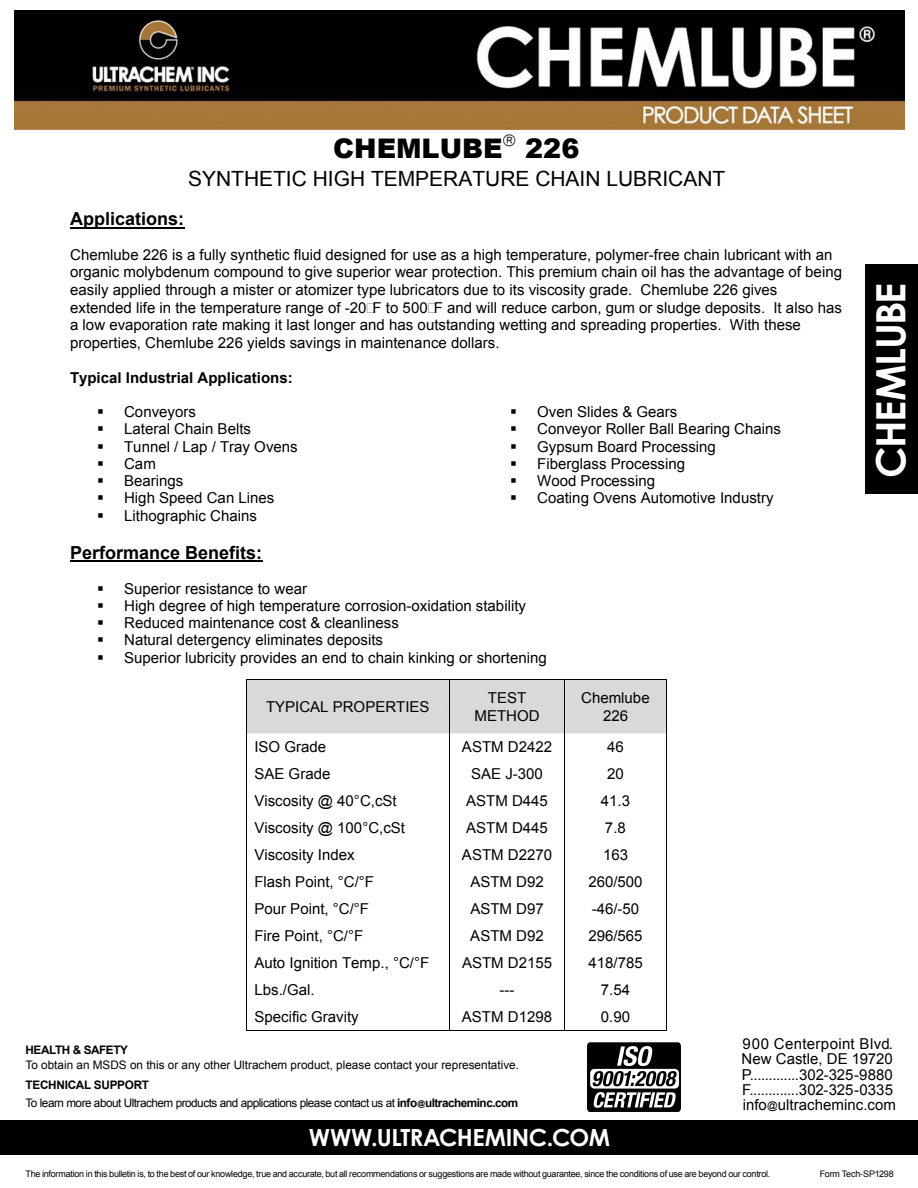
<style>
.page{position:relative;width:918px;height:1188px;background:#fff}
.page>*{position:absolute;margin:0;border:0;box-sizing:border-box;transform-origin:0 0}
.t1{font:700 40.5px "Century Gothic";letter-spacing:-.035em;color:#fff}
.t2{font:900 27px "Arial";color:#000}
.t3{font:700 23.55px "Century Gothic";letter-spacing:-.02em;color:#fff}
.t4{font:21px "Arial";color:#000}
.t5{font:700 18px "Arial";color:#000}
.t6{font:15px/17.5px "Arial";color:#000}
.t7{font:700 15px "Arial";color:#000}
.t8{font:11.7px/17.5px "Arial";letter-spacing:-.04em;color:#000}
.t9{font:11.7px "Arial";color:#000}
.t10{font:700 11.7px "Arial";letter-spacing:-.035em;color:#000}
.t11{font:9px "Arial";letter-spacing:-.025em;color:#000}
.s1{font-weight:700}
.s2{font-weight:700;font-size:7.8px}
.s3{font-size:10.5px}
</style>
<div class="page">
<hr style="left:70px;top:227px;width:114px;height:2px;background:#000">
<hr style="left:70px;top:560px;width:192px;height:2px;background:#000">
<svg style="left:246px;top:679px;width:421px;height:352px"></svg>
<div style="left:866px;top:264px;width:52px;height:230px;background:#000"></div>
<div style="left:0;top:1120px;width:918px;height:35px;background:#000"></div>
<img style="left:587px;top:1043px;width:94px;height:68px">
<img style="left:14px;top:11px;width:890px;height:118px">
<h2 class="t2" style="left:333px;top:129px;width:248px">CHEMLUBE➔ 226</h2>
<h3 class="t4" style="left:188px;top:165px;width:539px">SYNTHETIC HIGH TEMPERATURE CHAIN LUBRICANT</h3>
<p class="t5" style="left:70px;top:207px;width:116px">Applications:</p>
<p class="t6" style="left:70px;top:246px;width:773px">Chemlube 226 is a fully synthetic fluid designed for use as a high temperature, polymer-free chain lubricant with an organic molybdenum compound to give superior wear protection. This premium chain oil has the advantage of being easily applied through a mister or atomizer type lubricators due to its viscosity grade. Chemlube 226 gives extended life in the temperature range of -20 F to 500 F and will reduce carbon, gum or sludge deposits. It also has a low evaporation rate making it last longer and has outstanding wetting and spreading properties. With these properties, Chemlube 226 yields savings in maintenance dollars.</p>
<p class="t7" style="left:70px;top:367px;width:224px">Typical Industrial Applications:</p>
<p class="t6" style="left:97px;top:403px;width:100px">▪ Conveyors</p>
<p class="t6" style="left:97px;top:420px;width:155px">▪ Lateral Chain Belts</p>
<p class="t6" style="left:97px;top:438px;width:202px">▪ Tunnel / Lap / Tray Ovens</p>
<p class="t6" style="left:97px;top:455px;width:60px">▪ Cam</p>
<p class="t6" style="left:97px;top:472px;width:88px">▪ Bearings</p>
<p class="t6" style="left:97px;top:490px;width:179px">▪ High Speed Can Lines</p>
<p class="t6" style="left:97px;top:507px;width:161px">▪ Lithographic Chains</p>
<p class="t6" style="left:510px;top:403px;width:169px">▪ Oven Slides &amp; Gears</p>
<p class="t6" style="left:510px;top:420px;width:272px">▪ Conveyor Roller Ball Bearing Chains</p>
<p class="t6" style="left:510px;top:438px;width:207px">▪ Gypsum Board Processing</p>
<p class="t6" style="left:510px;top:455px;width:176px">▪ Fiberglass Processing</p>
<p class="t6" style="left:510px;top:472px;width:146px">▪ Wood Processing</p>
<p class="t6" style="left:510px;top:490px;width:265px">▪ Coating Ovens Automotive Industry</p>
<p class="t5" style="left:70px;top:540px;width:194px">Performance Benefits:</p>
<p class="t6" style="left:97px;top:580px;width:211px">▪ Superior resistance to wear</p>
<p class="t6" style="left:97px;top:597px;width:430px">▪ High degree of high temperature corrosion-oxidation stability</p>
<p class="t6" style="left:97px;top:614px;width:303px">▪ Reduced maintenance cost &amp; cleanliness</p>
<p class="t6" style="left:97px;top:632px;width:287px">▪ Natural detergency eliminates deposits</p>
<p class="t6" style="left:97px;top:649px;width:451px">▪ Superior lubricity provides an end to chain kinking or shortening</p>
<p class="t6" style="left:266px;top:698px;width:165px">TYPICAL PROPERTIES</p>
<p class="t6" style="left:474px;top:690px;width:67px;text-align:center">TEST<br>METHOD</p>
<p class="t6" style="left:581px;top:690px;width:70px;text-align:center">Chemlube<br>226</p>
<p class="t6" style="left:254px;top:738px;width:73px">ISO Grade</p>
<p class="t6" style="left:462px;top:738px;width:92px">ASTM D2422</p>
<p class="t6" style="left:607px;top:738px;width:18px">46</p>
<p class="t6" style="left:254px;top:765px;width:77px">SAE Grade</p>
<p class="t6" style="left:471px;top:765px;width:73px">SAE J-300</p>
<p class="t6" style="left:607px;top:765px;width:18px">20</p>
<p class="t6" style="left:254px;top:792px;width:144px">Viscosity @ 40°C,cSt</p>
<p class="t6" style="left:466px;top:792px;width:83px">ASTM D445</p>
<p class="t6" style="left:601px;top:792px;width:31px">41.3</p>
<p class="t6" style="left:254px;top:819px;width:152px">Viscosity @ 100°C,cSt</p>
<p class="t6" style="left:466px;top:819px;width:83px">ASTM D445</p>
<p class="t6" style="left:605px;top:819px;width:22px">7.8</p>
<p class="t6" style="left:254px;top:846px;width:102px">Viscosity Index</p>
<p class="t6" style="left:462px;top:846px;width:92px">ASTM D2270</p>
<p class="t6" style="left:603px;top:846px;width:27px">163</p>
<p class="t6" style="left:254px;top:873px;width:121px">Flash Point, °C/°F</p>
<p class="t6" style="left:470px;top:873px;width:75px">ASTM D92</p>
<p class="t6" style="left:588px;top:873px;width:56px">260/500</p>
<p class="t6" style="left:254px;top:900px;width:116px">Pour Point, °C/°F</p>
<p class="t6" style="left:470px;top:900px;width:75px">ASTM D97</p>
<p class="t6" style="left:592px;top:900px;width:49px">-46/-50</p>
<p class="t6" style="left:254px;top:927px;width:110px">Fire Point, °C/°F</p>
<p class="t6" style="left:470px;top:927px;width:75px">ASTM D92</p>
<p class="t6" style="left:588px;top:927px;width:56px">296/565</p>
<p class="t6" style="left:254px;top:954px;width:176px">Auto Ignition Temp., °C/°F</p>
<p class="t6" style="left:462px;top:954px;width:92px">ASTM D2155</p>
<p class="t6" style="left:588px;top:954px;width:56px">418/785</p>
<p class="t6" style="left:254px;top:981px;width:62px">Lbs./Gal.</p>
<p class="t6" style="left:500px;top:981px;width:17px">---</p>
<p class="t6" style="left:601px;top:981px;width:31px">7.54</p>
<p class="t6" style="left:254px;top:1008px;width:106px">Specific Gravity</p>
<p class="t6" style="left:462px;top:1008px;width:92px">ASTM D1298</p>
<p class="t6" style="left:601px;top:1008px;width:31px">0.90</p>
<h1 class="t1" style="left:860px;top:478px;width:197px;rotate:-90deg">CHEMLUBE</h1>
<p class="t10" style="left:26px;top:1042px;width:104px">HEALTH &amp; SAFETY</p>
<p class="t9" style="left:26px;top:1058px;width:495px">To obtain an MSDS on this or any other Ultrachem product, please contact your representative.</p>
<p class="t8" style="left:26px;top:1077px;width:494px"><span class="s1">TECHNICAL SUPPORT<br></span>To learn more about Ultrachem products and applications please contact us at <span class="s1">info</span><span class="s2">@</span><span class="s1">ultracheminc.com</span></p>
<h3 class="t3" style="left:309px;top:1120px;width:303px">WWW.ULTRACHEMINC.COM</h3>
<p class="t6" style="left:742px;top:1036px;width:156px;line-height:15.1px">900 Centerpoint Blvd.<br>New Castle, DE 19720<br>P.............302-325-9880<br>F.............302-325-0335 info<span class="s3">@</span>ultracheminc.com</p>
<p class="t11" style="left:25px;top:1168px;width:746px">The information in this bulletin is, to the best of our knowledge, true and accurate, but all recommendations or suggestions are made without guarantee, since the conditions of use are beyond our control.</p>
<p class="t11" style="left:820px;top:1168px;width:75px">Form Tech-SP1298</p>
</div>
